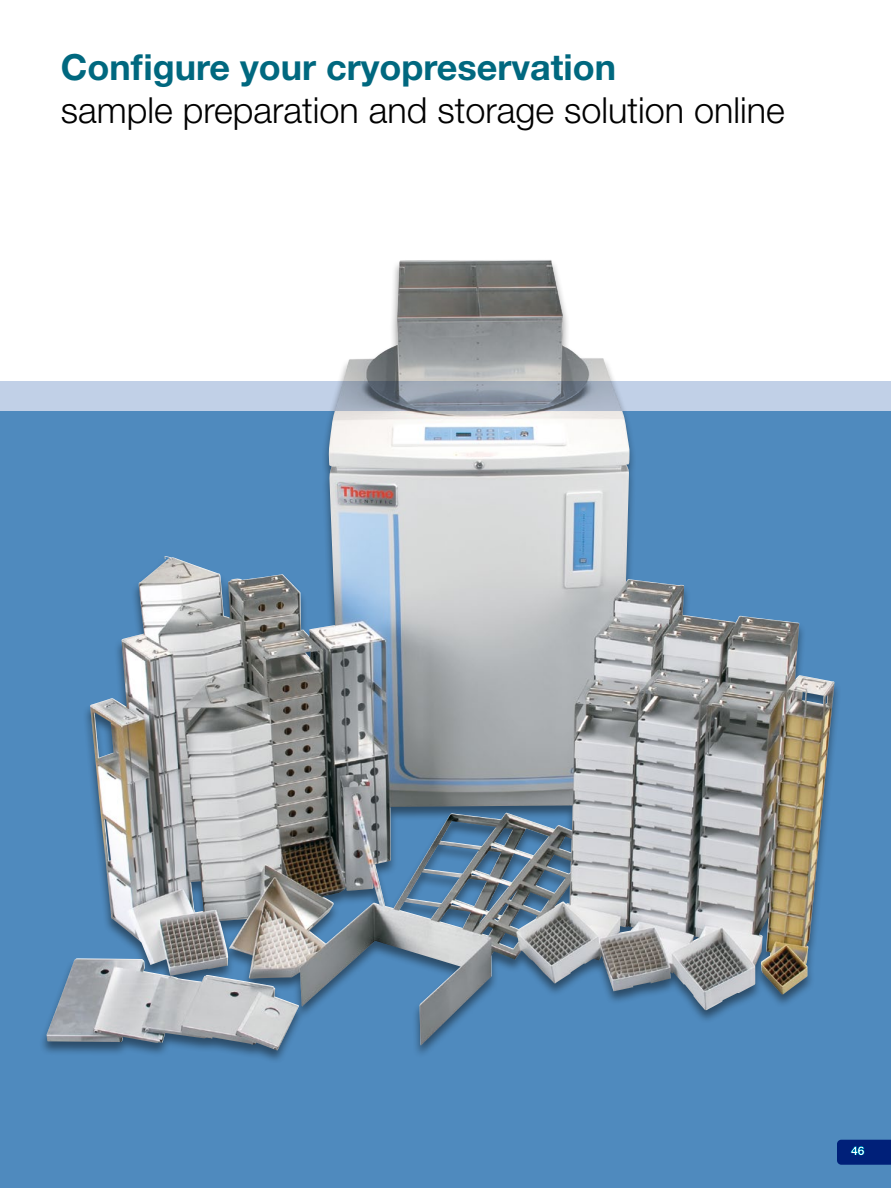
<style>
.page{position:relative;width:891px;height:1188px;background:#fff}
.page>*{position:absolute;margin:0;border:0;box-sizing:border-box;transform-origin:0 0}
.t1{font:300 36px "Helvetica Neue LT Std";color:#000}
.t2{font:700 36px "Helvetica Neue LT Std";color:#00687f}
.t3{font:700 12px "Helvetica Neue LT Std";color:#fff}
</style>
<div class="page">
<div style="left:0;top:411px;width:891px;height:777px;background:#4f8abe"></div>
<div style="left:39px;top:259px;width:803px;height:805px;background:#000;opacity:.45"></div>
<img style="left:46px;top:260px;width:504px;height:791px">
<svg style="left:0;top:381px;width:891px;height:30px;background:#b0bdd2"></svg>
<p class="t2" style="left:61px;top:45px;width:557px">Configure your cryopreservation</p>
<p class="t1" style="left:61px;top:88px;width:726px">sample preparation and storage solution online</p>
<p class="t3" style="left:851px;top:1143px;width:15px">46</p>
</div>
